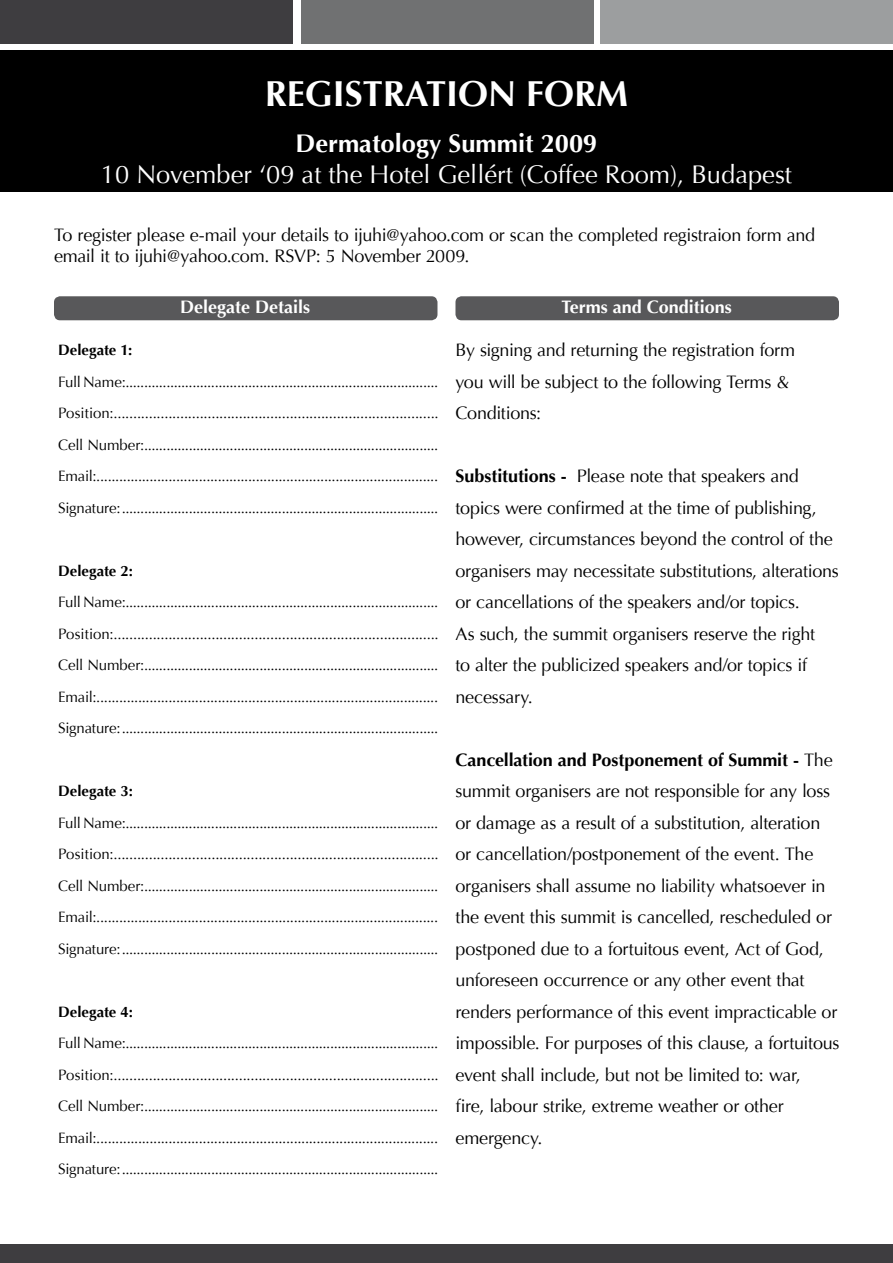
<style>
.page{position:relative;width:893px;height:1263px;background:#fff}
.page>*{position:absolute;margin:0;border:0;box-sizing:border-box;transform-origin:0 0}
.t1{font:700 36px "Optima";color:#fff}
.t2{font:25.5px "Optima";color:#fff}
.t3{font:700 25.5px "Optima";color:#fff}
.t4{font:18px/31.5px "Optima";letter-spacing:-.015em;color:#000}
.t5{font:700 18px "Optima";color:#fff}
.t6{font:15px/31.5px "Optima";letter-spacing:-.01em;color:#000;text-align:justify}
.t7{font:700 15px "Optima";color:#000}
.s1{font-weight:700}
</style>
<div class="page">
<div style="left:0;top:50px;width:893px;height:141px;background:#000"></div>
<div style="left:455px;top:296px;width:384px;height:24px;background:#58585a;border-radius:6px"></div>
<div style="left:54px;top:296px;width:383px;height:24px;background:#58585a;border-radius:6px"></div>
<div style="left:0;top:0;width:293px;height:43px;background:#3e3d40"></div>
<div style="left:301px;top:0;width:292px;height:43px;background:#707172"></div>
<div style="left:601px;top:0;width:292px;height:43px;background:#9c9e9f"></div>
<div style="left:0;top:1244px;width:893px;height:19px;background:#3e3d40"></div>
<h1 class="t1" style="left:265px;top:72px;width:365px">REGISTRATION FORM</h1>
<h2 class="t3" style="left:296px;top:129px;width:303px">Dermatology Summit 2009</h2>
<h2 class="t2" style="left:101px;top:159px;width:692px">10 November ‘09 at the Hotel Gellért (Coffee Room), Budapest</h2>
<p class="t4" style="left:54px;top:224px;width:763px;line-height:21.6px">To register please e-mail your details to ijuhi@yahoo.com or scan the completed registraion form and email it to ijuhi@yahoo.com. RSVP: 5 November 2009.</p>
<p class="t5" style="left:180px;top:296px;width:132px">Delegate Details</p>
<p class="t7" style="left:58px;top:341px;width:76px">Delegate 1:</p>
<p class="t6" style="left:58px;top:366px;width:382px">Full Name:....................................................................................<br>Position:...................................................................................<br>Cell Number:...............................................................................<br>Email:..........................................................................................<br>Signature: .....................................................................................</p>
<p class="t7" style="left:58px;top:562px;width:76px">Delegate 2:</p>
<p class="t6" style="left:58px;top:586px;width:382px">Full Name:....................................................................................<br>Position:...................................................................................<br>Cell Number:...............................................................................<br>Email:..........................................................................................<br>Signature: .....................................................................................</p>
<p class="t7" style="left:58px;top:782px;width:76px">Delegate 3:</p>
<p class="t6" style="left:58px;top:807px;width:382px">Full Name:....................................................................................<br>Position:...................................................................................<br>Cell Number:...............................................................................<br>Email:..........................................................................................<br>Signature: .....................................................................................</p>
<p class="t7" style="left:58px;top:1003px;width:76px">Delegate 4:</p>
<p class="t6" style="left:58px;top:1027px;width:382px">Full Name:....................................................................................<br>Position:...................................................................................<br>Cell Number:...............................................................................<br>Email:..........................................................................................<br>Signature: .....................................................................................</p>
<p class="t5" style="left:562px;top:296px;width:172px">Terms and Conditions</p>
<p class="t4" style="left:455px;top:335px;width:341px">By signing and returning the registration form you will be subject to the following Terms &amp;<br>Conditions:</p>
<p class="t4" style="left:455px;top:461px;width:385px"><span class="s1">Substitutions -</span> Please note that speakers and topics were confirmed at the time of publishing, however, circumstances beyond the control of the organisers may necessitate substitutions, alterations or cancellations of the speakers and/or topics.<br>As such, the summit organisers reserve the right<br>to alter the publicized speakers and/or topics if necessary.</p>
<p class="t4" style="left:455px;top:744px;width:386px"><span class="s1">Cancellation and Postponement of Summit -</span> The summit organisers are not responsible for any loss or damage as a result of a substitution, alteration or cancellation/postponement of the event. The organisers shall assume no liability whatsoever in the event this summit is cancelled, rescheduled or postponed due to a fortuitous event, Act of God, unforeseen occurrence or any other event that renders performance of this event impracticable or impossible. For purposes of this clause, a fortuitous event shall include, but not be limited to: war,<br>fire, labour strike, extreme weather or other emergency.</p>
</div>
